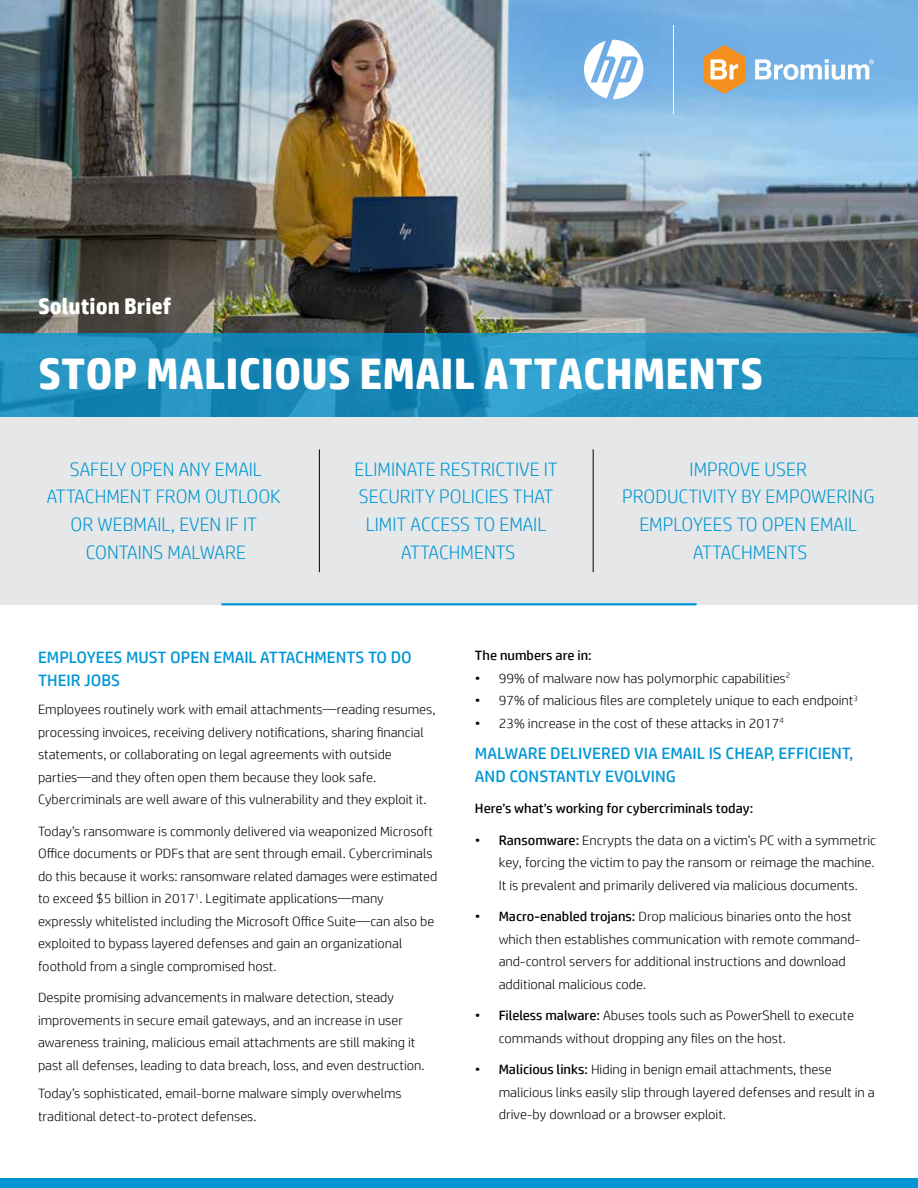
<style>
.page{position:relative;width:918px;height:1188px;background:#fff}
.page>*{position:absolute;margin:0;border:0;box-sizing:border-box;transform-origin:0 0}
.t1{font:700 44.25px "HP Simplified";color:#fff}
.t2{font:700 22.5px "HP Simplified";color:#fff}
.t3{font:300 19.5px/27.6px "HP Simplified";color:#0096d2;text-align:center}
.t4{font:16.5px/22.5px "HP Simplified";color:#0096d6;scale:1.06 1}
.t5{font:16.5px/22.5px "HP Simplified";color:#0096d6;scale:1.05 1}
.t6{font:300 13.5px/22.5px "HP Simplified";color:#000;scale:1.05 1}
.t7{font:300 13.5px/22.5px "HP Simplified";color:#000;scale:1.06 1}
.t8{font:13.5px "HP Simplified";color:#000;scale:1.06 1}
.s1{font-weight:400}
</style>
<div class="page">
<img style="left:0;top:0;width:918px;height:333px">
<svg style="left:0;top:333px;width:918px;height:84px;background:#2190be"></svg>
<svg style="left:703px;top:45px;width:43px;height:49px;background:#d6a871"></svg>
<svg style="left:755px;top:59px;width:119px;height:21px"></svg>
<svg style="left:584px;top:40px;width:59px;height:59px"></svg>
<hr style="left:673px;top:25px;width:1px;height:89px;background:#fff">
<div style="left:0;top:417px;width:918px;height:187px;background:#e6e7e8"></div>
<hr style="left:221px;top:603px;width:476px;height:2px;background:#0096d6">
<hr style="left:319px;top:449px;width:1px;height:123px;background:#000">
<hr style="left:593px;top:449px;width:1px;height:123px;background:#000">
<div style="left:0;top:1179px;width:918px;height:9px;background:#0096d6"></div>
<h2 class="t2" style="left:38px;top:293px;width:135px">Solution Brief</h2>
<h1 class="t1" style="left:38px;top:347px;width:727px">STOP MALICIOUS EMAIL ATTACHMENTS</h1>
<h3 class="t3" style="left:47px;top:455px;width:235px">SAFELY OPEN ANY EMAIL<br>ATTACHMENT FROM OUTLOOK<br>OR WEBMAIL, EVEN IF IT<br>CONTAINS MALWARE</h3>
<h3 class="t3" style="left:622px;top:455px;width:254px">IMPROVE USER<br>PRODUCTIVITY BY EMPOWERING<br>EMPLOYEES TO OPEN EMAIL<br>ATTACHMENTS</h3>
<h3 class="t3" style="left:354px;top:455px;width:205px">ELIMINATE RESTRICTIVE IT<br>SECURITY POLICIES THAT<br>LIMIT ACCESS TO EMAIL<br>ATTACHMENTS</h3>
<p class="t5" style="left:38px;top:646px;width:357px">EMPLOYEES MUST OPEN EMAIL ATTACHMENTS TO DO<br>THEIR JOBS</p>
<p class="t6" style="left:38px;top:698px;width:380px">Employees routinely work with email attachments—reading resumes, processing invoices, receiving delivery notifications, sharing financial statements, or collaborating on legal agreements with outside parties—and they often open them because they look safe.<br>Cybercriminals are well aware of this vulnerability and they exploit it.</p>
<p class="t6" style="left:38px;top:820px;width:382px">Today’s ransomware is commonly delivered via weaponized Microsoft Office documents or PDFs that are sent through email. Cybercriminals do this because it works: ransomware related damages were estimated to exceed $5 billion in 2017<sup>1</sup>. Legitimate applications—many expressly whitelisted including the Microsoft Office Suite—can also be exploited to bypass layered defenses and gain an organizational foothold from a single compromised host.</p>
<p class="t6" style="left:38px;top:986px;width:370px">Despite promising advancements in malware detection, steady improvements in secure email gateways, and an increase in user awareness training, malicious email attachments are still making it past all defenses, leading to data breach, loss, and even destruction.</p>
<p class="t6" style="left:38px;top:1082px;width:348px">Today’s sophisticated, email-borne malware simply overwhelms traditional detect-to-protect defenses.</p>
<p class="t8" style="left:475px;top:648px;width:112px">The numbers are in:</p>
<p class="t7" style="left:475px;top:666px;width:299px">• 99% of malware now has polymorphic capabilities<sup>2</sup></p>
<p class="t7" style="left:475px;top:689px;width:363px">• 97% of malicious files are completely unique to each endpoint<sup>3</sup></p>
<p class="t7" style="left:475px;top:711px;width:293px">• 23% increase in the cost of these attacks in 2017<sup>4</sup></p>
<p class="t4" style="left:475px;top:742px;width:359px">MALWARE DELIVERED VIA EMAIL IS CHEAP, EFFICIENT,<br>AND CONSTANTLY EVOLVING</p>
<p class="t8" style="left:475px;top:801px;width:264px">Here’s what’s working for cybercriminals today:</p>
<p class="t7" style="left:499px;top:828px;width:358px;text-align:justify;text-indent:-24px">• <span class="s1">Ransomware:</span> Encrypts the data on a victim’s PC with a symmetric key, forcing the victim to pay the ransom or reimage the machine.<br>It is prevalent and primarily delivered via malicious documents.</p>
<p class="t7" style="left:499px;top:905px;width:343px;text-indent:-24px">• <span class="s1">Macro-enabled trojans:</span> Drop malicious binaries onto the host which then establishes communication with remote command&shy;and-control servers for additional instructions and download additional malicious code.</p>
<p class="t7" style="left:499px;top:1004px;width:337px;text-indent:-24px">• <span class="s1">Fileless malware:</span> Abuses tools such as PowerShell to execute commands without dropping any files on the host.</p>
<p class="t7" style="left:499px;top:1058px;width:356px;text-indent:-24px">• <span class="s1">Malicious links:</span> Hiding in benign email attachments, these malicious links easily slip through layered defenses and result in a drive-by download or a browser exploit.</p>
</div>
